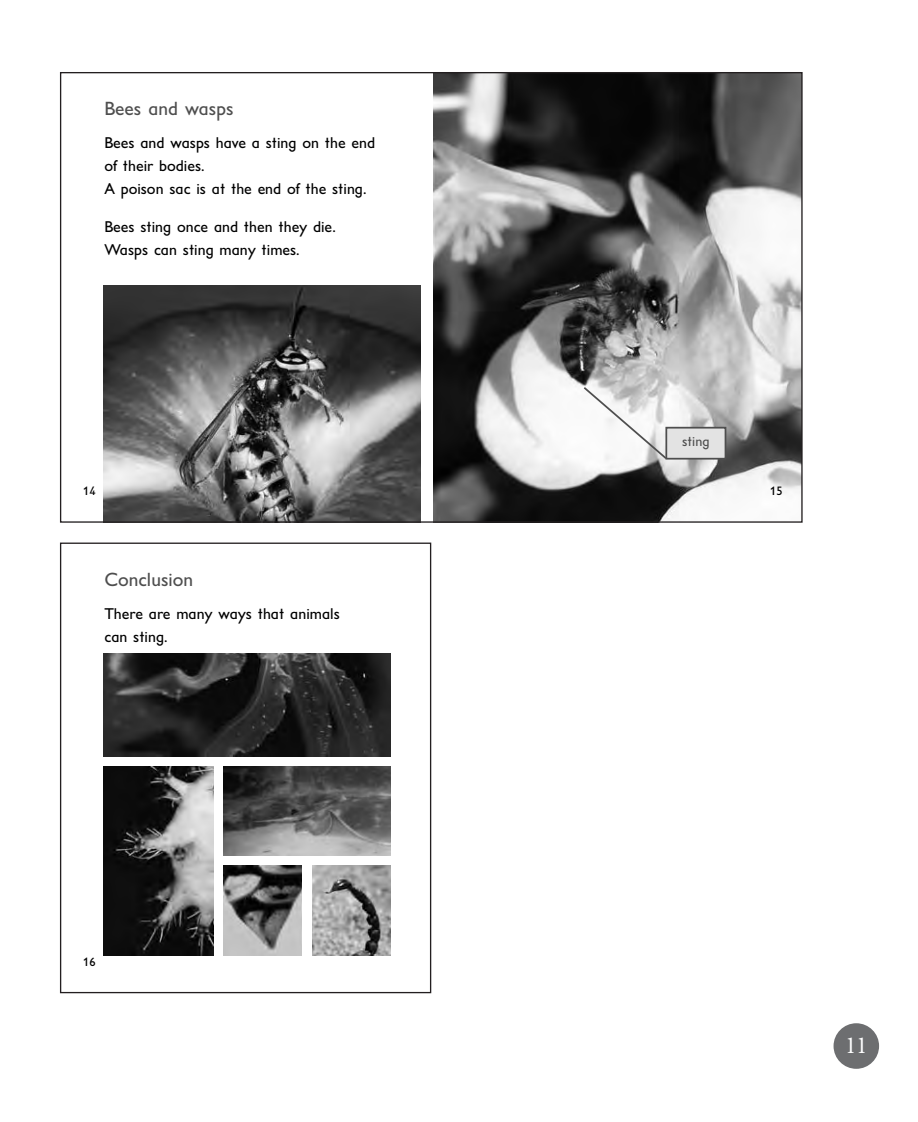
<style>
.page{position:relative;width:918px;height:1122px;background:#fff}
.page>*{position:absolute;margin:0;border:0;box-sizing:border-box;transform-origin:0 0}
.t1{font:300 22px "Aldine 721 BT";color:#fff}
.t2{font:19.4px "El Sans Schlbk";color:#4e4e4e}
.t3{font:15.8px/22.8px "El Sans Schlbk";color:#000}
.t4{font:14px "El Sans Schlbk";color:#4e4e4e}
.t5{font:12.4px "El Sans Schlbk";color:#000}
</style>
<div class="page">
<div style="left:834px;top:1023px;width:45px;height:46px;background:#6d6e70;border-radius:50%"></div>
<img style="left:433px;top:74px;width:368px;height:447px">
<img style="left:104px;top:286px;width:316px;height:235px">
<div style="left:667px;top:429px;width:58px;height:29px;background:#e3e3e3"></div>
<div style="left:665px;top:427px;width:61px;height:33px;border:2px solid #4e4e4e"></div>
<svg style="left:582px;top:385px;width:86px;height:76px"></svg>
<img style="left:104px;top:654px;width:287px;height:102px">
<img style="left:312px;top:866px;width:79px;height:90px">
<img style="left:223px;top:866px;width:79px;height:90px">
<img style="left:104px;top:766px;width:109px;height:190px">
<img style="left:223px;top:766px;width:168px;height:90px">
<p class="t2" style="left:104px;top:102px;width:131px">Bees and wasps</p>
<p class="t3" style="left:104px;top:133px;width:272px">Bees and wasps have a sting on the end of their bodies.<br>A poison sac is at the end of the sting.</p>
<p class="t3" style="left:104px;top:217px;width:233px">Bees sting once and then they die.<br>Wasps can sting many times.</p>
<p class="t5" style="left:83px;top:487px;width:14px">14</p>
<p class="t2" style="left:104px;top:573px;width:90px">Conclusion</p>
<p class="t3" style="left:104px;top:604px;width:237px">There are many ways that animals can sting.</p>
<p class="t5" style="left:83px;top:957px;width:14px">16</p>
<p class="t4" style="left:682px;top:437px;width:29px">sting</p>
<p class="t5" style="left:770px;top:487px;width:14px">15</p>
<h1 class="t1" style="left:846px;top:1037px;width:23px">11</h1>
</div>
